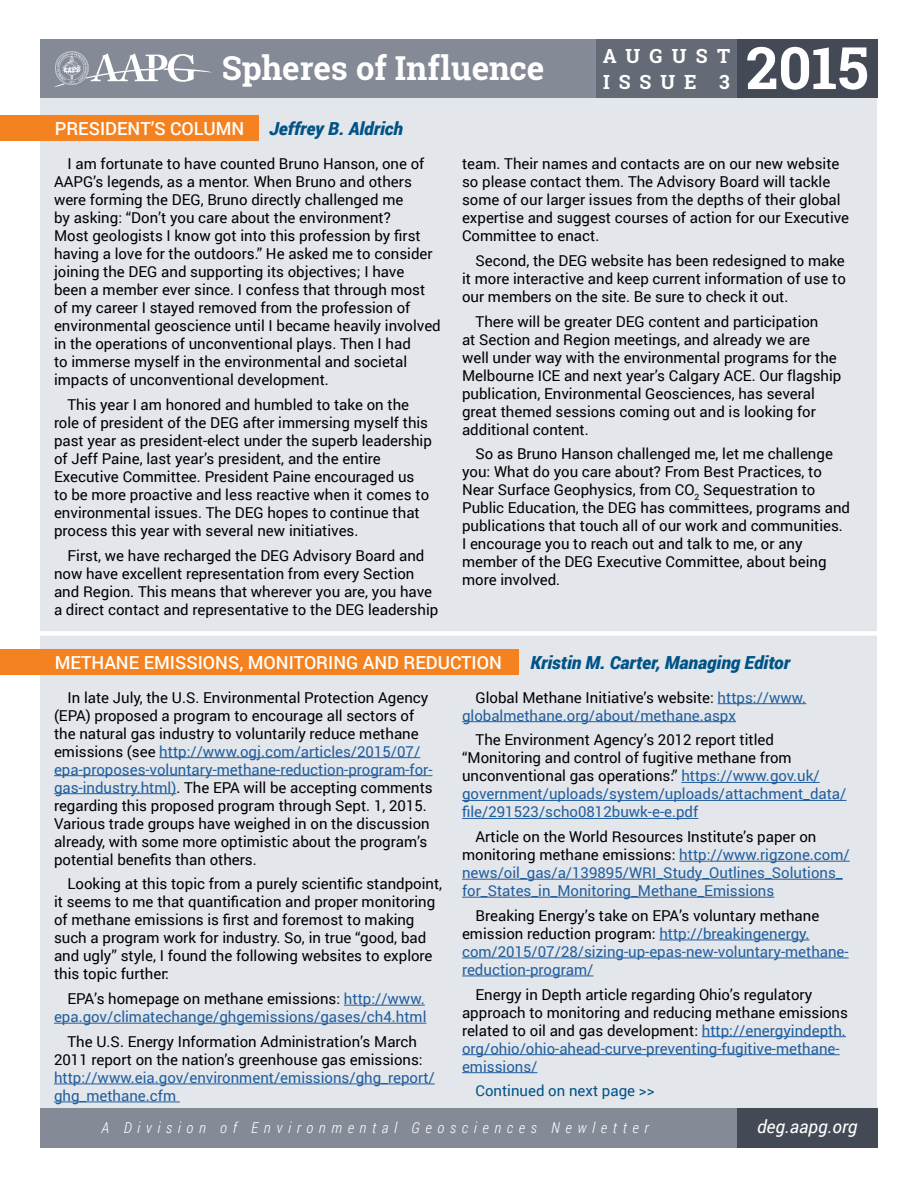
<style>
.page{position:relative;width:918px;height:1188px;background:#fff}
.page>*{position:absolute;margin:0;border:0;box-sizing:border-box;transform-origin:0 0}
.t1{font:700 58.5px "Roboto Slab";color:#fff}
.t2{font:700 33px "Roboto Slab";color:#fff}
.t3{font:700 19.5px/25.5px "Roboto Slab";letter-spacing:.46em;color:#fff}
.t4{font:500 18px "Roboto";color:#fff}
.t5{font:italic 900 18px "Roboto";color:#005387}
.t6{font:italic 18px "Roboto";color:#fff}
.t7{font:15px/18px "Roboto";color:#000}
.t8{font:15px/18px "Roboto";color:#215e9e}
.t9{font:italic 300 15px "Roboto Condensed";letter-spacing:.375em;color:#fff}
.t10{font:15px "Roboto";color:#005387}
.s1{color:#215e9e}
.s2{color:#000}
</style>
<div class="page">
<div style="left:40px;top:39px;width:838px;height:1107px;background:#e3e6ea"></div>
<div style="left:40px;top:39px;width:838px;height:58px;background:#848a96"></div>
<div style="left:737px;top:39px;width:141px;height:58px;background:#444a55"></div>
<div style="left:596px;top:39px;width:141px;height:58px;background:#646b77"></div>
<div style="left:40px;top:1108px;width:838px;height:40px;background:#848a96"></div>
<div style="left:737px;top:1108px;width:141px;height:40px;background:#444a55"></div>
<svg style="left:54px;top:51px;width:158px;height:36px"></svg>
<div style="left:0;top:116px;width:258px;height:25px;background:#f58220"></div>
<div style="left:0;top:650px;width:518px;height:25px;background:#f58220"></div>
<hr style="left:159px;top:757px;width:261px;height:1px;background:#215e9e">
<hr style="left:54px;top:775px;width:379px;height:1px;background:#215e9e">
<hr style="left:54px;top:793px;width:122px;height:1px;background:#215e9e">
<hr style="left:344px;top:1005px;width:81px;height:1px;background:#215e9e">
<hr style="left:54px;top:1023px;width:373px;height:1px;background:#215e9e">
<hr style="left:54px;top:1084px;width:381px;height:1px;background:#215e9e">
<hr style="left:54px;top:1102px;width:126px;height:1px;background:#215e9e">
<hr style="left:718px;top:703px;width:88px;height:1px;background:#215e9e">
<hr style="left:462px;top:721px;width:274px;height:1px;background:#215e9e">
<hr style="left:681px;top:782px;width:139px;height:1px;background:#215e9e">
<hr style="left:462px;top:800px;width:384px;height:1px;background:#215e9e">
<hr style="left:462px;top:818px;width:236px;height:1px;background:#215e9e">
<hr style="left:679px;top:861px;width:171px;height:1px;background:#215e9e">
<hr style="left:462px;top:879px;width:381px;height:1px;background:#215e9e">
<hr style="left:462px;top:897px;width:312px;height:1px;background:#215e9e">
<hr style="left:659px;top:940px;width:151px;height:1px;background:#215e9e">
<hr style="left:462px;top:958px;width:387px;height:1px;background:#215e9e">
<hr style="left:462px;top:976px;width:131px;height:1px;background:#215e9e">
<hr style="left:702px;top:1036px;width:144px;height:1px;background:#215e9e">
<hr style="left:462px;top:1054px;width:378px;height:1px;background:#215e9e">
<hr style="left:462px;top:1072px;width:75px;height:1px;background:#215e9e">
<div style="left:18px;top:631px;width:882px;height:5px;background:#fff"></div>
<h2 class="t2" style="left:222px;top:46px;width:324px">Spheres of Influence</h2>
<h1 class="t1" style="left:746px;top:28px;width:124px">2015</h1>
<h3 class="t3" style="left:603px;top:43px;width:129px">AUGUST<br>ISSUE 3</h3>
<p class="t4" style="left:55px;top:115px;width:191px">PRESIDENT’S COLUMN</p>
<p class="t5" style="left:269px;top:115px;width:135px">Jeffrey B. Aldrich</p>
<p class="t7" style="left:54px;top:154px;width:388px;text-indent:14px">I am fortunate to have counted Bruno Hanson, one of AAPG’s legends, as a mentor. When Bruno and others were forming the DEG, Bruno directly challenged me<br>by asking: “Don’t you care about the environment?<br>Most geologists I know got into this profession by first having a love for the outdoors.” He asked me to consider joining the DEG and supporting its objectives; I have been a member ever since. I confess that through most of my career I stayed removed from the profession of environmental geoscience until I became heavily involved in the operations of unconventional plays. Then I had<br>to immerse myself in the environmental and societal impacts of unconventional development.</p>
<p class="t7" style="left:54px;top:395px;width:379px;text-indent:14px">This year I am honored and humbled to take on the role of president of the DEG after immersing myself this past year as president-elect under the superb leadership of Jeff Paine, last year’s president, and the entire Executive Committee. President Paine encouraged us<br>to be more proactive and less reactive when it comes to environmental issues. The DEG hopes to continue that process this year with several new initiatives.</p>
<p class="t7" style="left:54px;top:546px;width:386px;text-indent:14px">First, we have recharged the DEG Advisory Board and now have excellent representation from every Section and Region. This means that wherever you are, you have a direct contact and representative to the DEG leadership</p>
<p class="t7" style="left:462px;top:154px;width:389px">team. Their names and contacts are on our new website so please contact them. The Advisory Board will tackle some of our larger issues from the depths of their global expertise and suggest courses of action for our Executive Committee to enact.</p>
<p class="t7" style="left:462px;top:251px;width:385px;text-align:justify;text-indent:14px">Second, the DEG website has been redesigned to make it more interactive and keep current information of use to our members on the site. Be sure to check it out.</p>
<p class="t7" style="left:462px;top:312px;width:381px;text-indent:14px">There will be greater DEG content and participation<br>at Section and Region meetings, and already we are<br>well under way with the environmental programs for the Melbourne ICE and next year’s Calgary ACE. Our flagship publication, Environmental Geosciences, has several great themed sessions coming out and is looking for additional content.</p>
<p class="t7" style="left:462px;top:444px;width:390px;text-indent:14px">So as Bruno Hanson challenged me, let me challenge you: What do you care about? From Best Practices, to Near Surface Geophysics, from CO<sub>2</sub> Sequestration to Public Education, the DEG has committees, programs and publications that touch all of our work and communities.<br>I encourage you to reach out and talk to me, or any member of the DEG Executive Committee, about being more involved.</p>
<p class="t4" style="left:55px;top:650px;width:449px">METHANE EMISSIONS, MONITORING AND REDUCTION</p>
<p class="t5" style="left:531px;top:649px;width:261px">Kristin M. Carter, Managing Editor</p>
<p class="t7" style="left:54px;top:688px;width:380px;text-indent:14px">In late July, the U.S. Environmental Protection Agency (EPA) proposed a program to encourage all sectors of the natural gas industry to voluntarily reduce methane emissions (see <span class="s1">http://www.ogj.com/articles/2015/07/ epa-proposes-voluntary-methane-reduction-program-for&shy;gas-industry.html)</span>. The EPA will be accepting comments regarding this proposed program through Sept. 1, 2015.<br>Various trade groups have weighed in on the discussion already, with some more optimistic about the program’s potential benefits than others.</p>
<p class="t7" style="left:54px;top:874px;width:390px;text-indent:14px">Looking at this topic from a purely scientific standpoint, it seems to me that quantification and proper monitoring of methane emissions is first and foremost to making such a program work for industry. So, in true “good, bad and ugly” style, I found the following websites to explore this topic further:</p>
<p class="t8" style="left:54px;top:989px;width:374px;text-align:right"><span class="s2">EPA’s homepage on methane emissions:</span> http://www. epa.gov/climatechange/ghgemissions/gases/ch4.html</p>
<p class="t7" style="left:54px;top:1032px;width:370px;text-align:center">The U.S. Energy Information Administration’s March<br>2011 report on the nation’s greenhouse gas emissions:</p>
<p class="t8" style="left:54px;top:1068px;width:382px">http://www.eia.gov/environment/emissions/ghg_report/ ghg_methane.cfm</p>
<p class="t8" style="left:462px;top:688px;width:346px;text-indent:14px"><span class="s2">Global Methane Initiative’s website:</span> https://www. globalmethane.org/about/methane.aspx</p>
<p class="t7" style="left:462px;top:730px;width:386px;text-indent:14px">The Environment Agency’s 2012 report titled “Monitoring and control of fugitive methane from unconventional gas operations:” <span class="s1">https://www.gov.uk/ government/uploads/system/uploads/attachment_data/ file/291523/scho0812buwk-e-e.pdf</span></p>
<p class="t8" style="left:462px;top:827px;width:389px;text-indent:14px"><span class="s2">Article on the World Resources Institute’s paper on monitoring methane emissions:</span> http://www.rigzone.com/ news/oil_gas/a/139895/WRI_Study_Outlines_Solutions_ for_States_in_Monitoring_Methane_Emissions</p>
<p class="t8" style="left:462px;top:906px;width:388px;text-indent:14px"><span class="s2">Breaking Energy’s take on EPA’s voluntary methane emission reduction program:</span> http://breakingenergy. com/2015/07/28/sizing-up-epas-new-voluntary-methane&shy;reduction-program/</p>
<p class="t7" style="left:462px;top:985px;width:387px;text-indent:14px">Energy in Depth article regarding Ohio’s regulatory approach to monitoring and reducing methane emissions related to oil and gas development: <span class="s1">http://energyindepth. org/ohio/ohio-ahead-curve-preventing-fugitive-methane&shy;emissions/</span></p>
<p class="t10" style="left:476px;top:1080px;width:181px">Continued on next page &gt;&gt;</p>
<p class="t9" style="left:102px;top:1117px;width:549px">A Division of Environmental Geosciences Newletter</p>
<p class="t6" style="left:757px;top:1114px;width:102px">deg.aapg.org</p>
</div>
